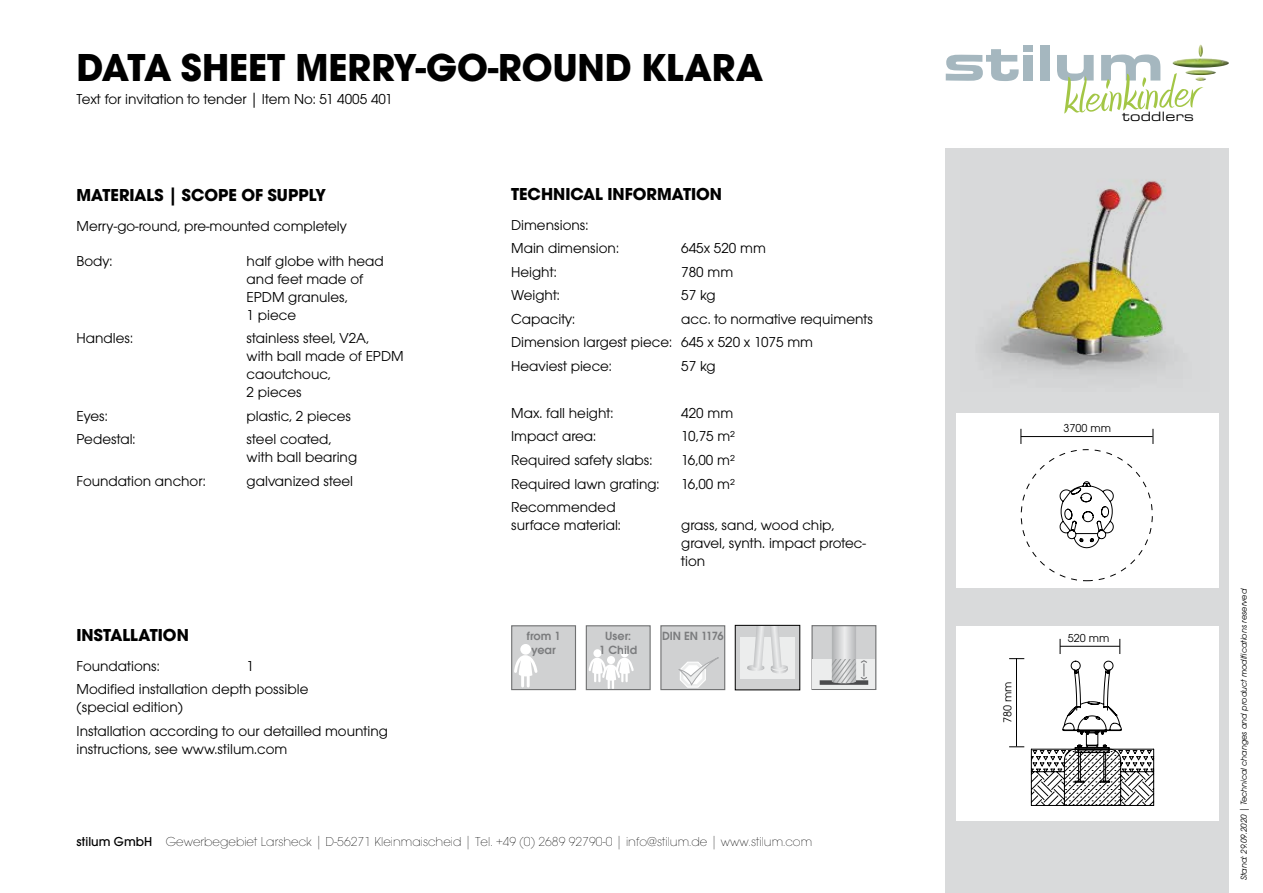
<style>
.page{position:relative;width:1263px;height:893px;background:#fff}
.page>*{position:absolute;margin:0;border:0;box-sizing:border-box;transform-origin:0 0}
.t1{font:53.55px "Amienne";color:#a3c646}
.t2{font:700 40.5px "Avant Gard EF";color:#000}
.t3{font:700 18px "Avant Gard EF";color:#000}
.t4{font:15px/18px "Avant Gard EF";color:#000}
.t5{font:200 13.5px "Avant Gard EF";color:#000}
.t6{font:12.9px "Eurostile LT Pro Ex 2";letter-spacing:.025em;color:#000}
.t7{font:600 12.3px/13.5px "Avant Gard EF";color:#7b7c7e;text-align:center}
.t8{font:600 12.3px "Avant Gard EF";letter-spacing:-.02em;color:#7b7c7e}
.t9{font:12px "Avant Gard EF";color:#000}
.t10{font:italic 9px "Avant Gard EF";color:#000}
.s1{font-weight:500}
</style>
<div class="page">
<div style="left:946px;top:149px;width:283px;height:744px;background:#d9dadb"></div>
<div style="left:1040px;top:45px;width:10px;height:36px;background:#a5b7bf"></div>
<svg style="left:1057px;top:55px;width:37px;height:26px"></svg>
<svg style="left:1101px;top:54px;width:59px;height:27px"></svg>
<svg style="left:946px;top:49px;width:73px;height:32px"></svg>
<div style="left:1023px;top:45px;width:10px;height:6px;background:#a5b7bf"></div>
<div style="left:1023px;top:55px;width:10px;height:26px;background:#a5b7bf"></div>
<img style="left:1172px;top:45px;width:57px;height:36px">
<div style="left:956px;top:413px;width:262px;height:174px;background:#fff"></div>
<div style="left:956px;top:626px;width:262px;height:195px;background:#fff"></div>
<svg style="left:1020px;top:429px;width:1px;height:15px"></svg>
<hr style="left:1021px;top:436px;width:132px;height:1px;background:#000">
<svg style="left:1152px;top:429px;width:1px;height:15px"></svg>
<hr style="left:1051px;top:476px;width:66px;height:1px;background:#000">
<hr style="left:1051px;top:476px;width:1px;height:73px;background:#000">
<hr style="left:1051px;top:818px;width:66px;height:1px;background:#000">
<hr style="left:1238px;top:476px;width:1px;height:73px;background:#000">
<svg style="left:1059px;top:481px;width:55px;height:67px"></svg>
<svg style="left:1009px;top:639px;width:146px;height:167px"></svg>
<img style="left:960px;top:148px;width:249px;height:226px">
<div style="left:511px;top:625px;width:65px;height:65px;background:#d0d1d2;border:1px solid #707172"></div>
<div style="left:520px;top:644px;width:11px;height:11px;background:#fff;border-radius:50%"></div>
<svg style="left:512px;top:654px;width:26px;height:32px"></svg>
<div style="left:586px;top:625px;width:65px;height:65px;background:#d0d1d2;border:1px solid #707172"></div>
<div style="left:593px;top:649px;width:8px;height:8px;background:#fff;border-radius:50%"></div>
<div style="left:621px;top:649px;width:8px;height:8px;background:#fff;border-radius:50%"></div>
<div style="left:607px;top:656px;width:8px;height:8px;background:#f6f7f7;border-radius:50%"></div>
<svg style="left:587px;top:657px;width:47px;height:31px"></svg>
<div style="left:660px;top:625px;width:65px;height:65px;background:#d0d1d2;border:1px solid #707172"></div>
<svg style="left:678px;top:658px;width:41px;height:30px"></svg>
<div style="left:735px;top:625px;width:65px;height:65px;background:#d0d1d2"></div>
<div style="left:740px;top:637px;width:55px;height:42px;background:#eceded"></div>
<svg style="left:747px;top:627px;width:41px;height:46px"></svg>
<div style="left:735px;top:625px;width:65px;height:65px;border:1px solid #000"></div>
<div style="left:812px;top:626px;width:64px;height:63px;background:#d0d1d2"></div>
<div style="left:811px;top:625px;width:65px;height:65px;border:1px solid #707172"></div>
<div style="left:813px;top:659px;width:62px;height:30px;background:#eceded"></div>
<svg style="left:820px;top:680px;width:48px;height:5px"></svg>
<svg style="left:832px;top:626px;width:35px;height:57px"></svg>
<h2 class="t2" style="left:77px;top:43px;width:688px">DATA SHEET MERRY-GO-ROUND KLARA</h2>
<p class="t4" style="left:77px;top:90px;width:318px">Text for invitation to tender | Item No: 51 4005 401</p>
<p class="t3" style="left:77px;top:184px;width:251px">MATERIALS | SCOPE OF SUPPLY</p>
<p class="t4" style="left:77px;top:217px;width:272px">Merry-go-round, pre-mounted completely</p>
<p class="t4" style="left:77px;top:252px;width:38px">Body:</p>
<p class="t4" style="left:247px;top:252px;width:139px">half globe with head and feet made of<br>EPDM granules,<br>1 piece</p>
<p class="t4" style="left:77px;top:329px;width:58px">Handles:</p>
<p class="t4" style="left:247px;top:329px;width:158px">stainless steel, V2A,<br>with ball made of EPDM caoutchouc,<br>2 pieces</p>
<p class="t4" style="left:77px;top:407px;width:33px">Eyes:</p>
<p class="t4" style="left:247px;top:407px;width:106px">plastic, 2 pieces</p>
<p class="t4" style="left:77px;top:430px;width:61px">Pedestal:</p>
<p class="t4" style="left:247px;top:430px;width:112px">steel coated, with ball bearing</p>
<p class="t4" style="left:77px;top:472px;width:131px">Foundation anchor:</p>
<p class="t4" style="left:247px;top:472px;width:108px">galvanized steel</p>
<p class="t3" style="left:511px;top:183px;width:212px">TECHNICAL INFORMATION</p>
<p class="t4" style="left:511px;top:213px;width:109px;line-height:23.5px">Dimensions:<br>Main dimension:</p>
<p class="t4" style="left:681px;top:239px;width:86px">645x 520 mm</p>
<p class="t4" style="left:511px;top:263px;width:47px">Height:</p>
<p class="t4" style="left:681px;top:263px;width:53px">780 mm</p>
<p class="t4" style="left:511px;top:286px;width:50px">Weight:</p>
<p class="t4" style="left:681px;top:286px;width:36px">57 kg</p>
<p class="t4" style="left:511px;top:310px;width:66px">Capacity:</p>
<p class="t4" style="left:511px;top:307px;width:363px;line-height:23.5px;text-indent:170px">acc. to normative requiments<br>Dimension largest piece: 645 x 520 x 1075 mm<br>Heaviest piece:</p>
<p class="t4" style="left:681px;top:357px;width:36px">57 kg</p>
<p class="t4" style="left:511px;top:404px;width:104px">Max. fall height:</p>
<p class="t4" style="left:681px;top:404px;width:53px">420 mm</p>
<p class="t4" style="left:511px;top:427px;width:87px">Impact area:</p>
<p class="t4" style="left:681px;top:427px;width:55px">10,75 m²</p>
<p class="t4" style="left:511px;top:451px;width:143px">Required safety slabs:</p>
<p class="t4" style="left:681px;top:451px;width:55px">16,00 m²</p>
<p class="t4" style="left:511px;top:475px;width:150px">Required lawn grating:</p>
<p class="t4" style="left:681px;top:475px;width:55px">16,00 m²</p>
<p class="t4" style="left:511px;top:498px;width:111px">Recommended surface material:</p>
<p class="t4" style="left:681px;top:516px;width:186px">grass, sand, wood chip, gravel, synth. impact protec&shy;tion</p>
<p class="t3" style="left:77px;top:624px;width:114px">INSTALLATION</p>
<p class="t7" style="left:526px;top:629px;width:36px">from 1 year</p>
<p class="t7" style="left:599px;top:629px;width:40px">User:<br>1 Child</p>
<p class="t8" style="left:662px;top:629px;width:63px">DIN EN 1176</p>
<p class="t4" style="left:77px;top:654px;width:233px;line-height:23.5px;text-indent:170px">1<br>Modified installation depth possible</p>
<p class="t4" style="left:77px;top:695px;width:313px;line-height:23.5px">(special edition)<br>Installation according to our detailled mounting</p>
<p class="t4" style="left:77px;top:740px;width:212px">instructions, see www.stilum.com</p>
<p class="t4" style="left:77px;top:657px;width:85px">Foundations:</p>
<p class="t5" style="left:77px;top:834px;width:737px"><span class="s1">stilum GmbH</span> Gewerbegebiet Larsheck | D-56271 Kleinmaischeid | Tel. +49 (0) 2689 92790-0 | info@stilum.de | www.stilum.com</p>
<h1 class="t1" style="left:1062px;top:75px;width:138px;rotate:-3deg">kleinkinder</h1>
<p class="t6" style="left:1122px;top:107px;width:73px">toddlers</p>
<p class="t9" style="left:1063px;top:421px;width:49px">3700 mm</p>
<p class="t9" style="left:1001px;top:723px;width:43px;rotate:-90deg">780 mm</p>
<p class="t9" style="left:1068px;top:631px;width:43px">520 mm</p>
<p class="t10" style="left:1239px;top:880px;width:293px;rotate:-90deg">Stand: 29.09.2020 | Technical changes and product modifications reserved</p>
</div>
